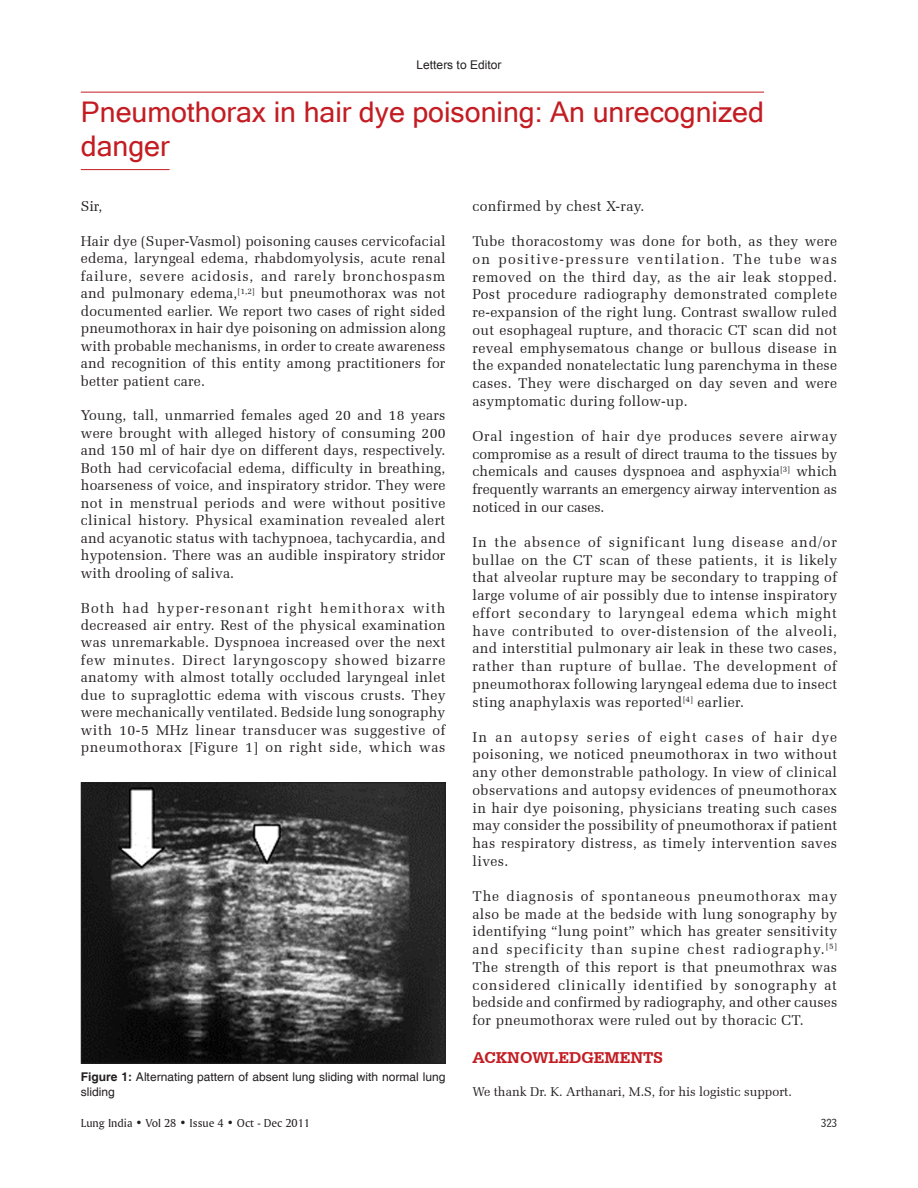
<style>
.page{position:relative;width:918px;height:1188px;background:#fff}
.page>*{position:absolute;margin:0;border:0;box-sizing:border-box;transform-origin:0 0}
.AT{font:28.5px/34.2px "Microsoft Sans Serif";color:#c31c22}
.t1{font:700 16.5px "Serifa BT";color:#c31c22}
.TX{font:14.25px/17.7px "Zapf Elliptical 711 BT";letter-spacing:.025em;color:#231f20;text-align:justify}
.ACK_TX{font:12.75px "Zapf Elliptical 711 BT";color:#231f20}
.FGC{font:12px/15px "Helvetica";color:#231f20}
.t2{font:12px "Amerigo BT Roman A";color:#231f20}
.t3{font:12px "Arial";color:#231f20}
.t4{font:12px "Bell Centennial BT Address";color:#231f20}
.s1{font-weight:700}
</style>
<div class="page">
<hr style="left:81px;top:92px;width:683px;height:1px;background:#c31c22">
<hr style="left:81px;top:169px;width:89px;height:1px;background:#c31c22">
<img style="left:83px;top:784px;width:360px;height:277px">
<div style="left:81px;top:782px;width:364px;height:281px;border:1px solid #231f20"></div>
<p class="t3" style="left:417px;top:57px;width:86px">Letters to Editor</p>
<p class="AT" style="left:81px;top:95px;width:685px">Pneumothorax in hair dye poisoning: An unrecognized danger</p>
<p class="TX" style="left:81px;top:197px;width:23px">Sir,</p>
<p class="TX" style="left:81px;top:232px;width:366px">Hair dye (Super-Vasmol) poisoning causes cervicofacial edema, laryngeal edema, rhabdomyolysis, acute renal failure, severe acidosis, and rarely bronchospasm and pulmonary edema,<sup>[1,2]</sup> but pneumothorax was not documented earlier. We report two cases of right sided pneumothorax in hair dye poisoning on admission along with probable mechanisms, in order to create awareness and recognition of this entity among practitioners for better patient care.</p>
<p class="TX" style="left:81px;top:407px;width:366px">Young, tall, unmarried females aged 20 and 18 years were brought with alleged history of consuming 200 and 150 ml of hair dye on different days, respectively.<br>Both had cervicofacial edema, difficulty in breathing, hoarseness of voice, and inspiratory stridor. They were not in menstrual periods and were without positive clinical history. Physical examination revealed alert and acyanotic status with tachypnoea, tachycardia, and hypotension. There was an audible inspiratory stridor with drooling of saliva.</p>
<p class="TX" style="left:81px;top:599px;width:366px">Both had hyper-resonant right hemithorax with decreased air entry. Rest of the physical examination was unremarkable. Dyspnoea increased over the next few minutes. Direct laryngoscopy showed bizarre anatomy with almost totally occluded laryngeal inlet due to supraglottic edema with viscous crusts. They were mechanically ventilated. Bedside lung sonography with 10-5 MHz linear transducer was suggestive of pneumothorax [Figure 1] on right side, which was</p>
<p class="FGC" style="left:81px;top:1070px;width:366px"><span class="s1">Figure 1:</span> Alternating pattern of absent lung sliding with normal lung sliding</p>
<p class="TX" style="left:472px;top:197px;width:174px">confirmed by chest X-ray.</p>
<p class="TX" style="left:472px;top:232px;width:366px">Tube thoracostomy was done for both, as they were on positive-pressure ventilation. The tube was removed on the third day, as the air leak stopped.<br>Post procedure radiography demonstrated complete re-expansion of the right lung. Contrast swallow ruled out esophageal rupture, and thoracic CT scan did not reveal emphysematous change or bullous disease in the expanded nonatelectatic lung parenchyma in these cases. They were discharged on day seven and were asymptomatic during follow-up.</p>
<p class="TX" style="left:472px;top:427px;width:366px">Oral ingestion of hair dye produces severe airway compromise as a result of direct trauma to the tissues by chemicals and causes dyspnoea and asphyxia<sup>[3]</sup> which frequently warrants an emergency airway intervention as noticed in our cases.</p>
<p class="TX" style="left:472px;top:533px;width:366px">In the absence of significant lung disease and/or bullae on the CT scan of these patients, it is likely that alveolar rupture may be secondary to trapping of large volume of air possibly due to intense inspiratory effort secondary to laryngeal edema which might have contributed to over-distension of the alveoli, and interstitial pulmonary air leak in these two cases, rather than rupture of bullae. The development of pneumothorax following laryngeal edema due to insect sting anaphylaxis was reported<sup>[4]</sup> earlier.</p>
<p class="TX" style="left:472px;top:728px;width:366px">In an autopsy series of eight cases of hair dye poisoning, we noticed pneumothorax in two without any other demonstrable pathology. In view of clinical observations and autopsy evidences of pneumothorax in hair dye poisoning, physicians treating such cases may consider the possibility of pneumothorax if patient has respiratory distress, as timely intervention saves lives.</p>
<p class="TX" style="left:472px;top:887px;width:366px">The diagnosis of spontaneous pneumothorax may also be made at the bedside with lung sonography by identifying “lung point” which has greater sensitivity and specificity than supine chest radiography.<sup>[5] </sup>The strength of this report is that pneumothrax was considered clinically identified by sonography at bedside and confirmed by radiography, and other causes for pneumothorax were ruled out by thoracic CT.</p>
<h1 class="t1" style="left:472px;top:1047px;width:192px">ACKNOWLEDGEMENTS</h1>
<p class="ACK_TX" style="left:472px;top:1084px;width:321px">We thank Dr. K. Arthanari, M.S, for his logistic support.</p>
<p class="t2" style="left:81px;top:1116px;width:231px">Lung India • Vol 28 • Issue 4 • Oct - Dec 2011</p>
<p class="t4" style="left:821px;top:1116px;width:17px">323</p>
</div>
